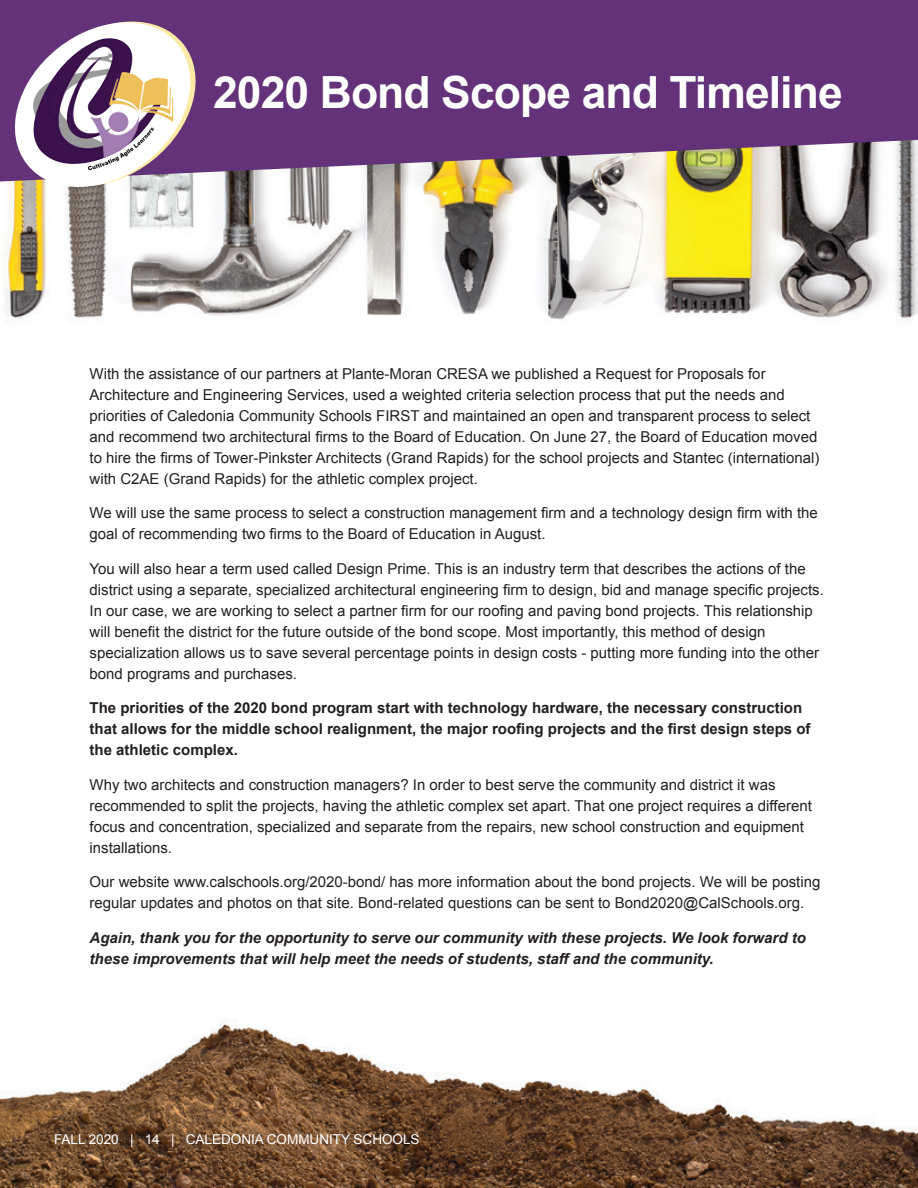
<style>
.page{position:relative;width:918px;height:1188px;background:#fff}
.page>*{position:absolute;margin:0;border:0;box-sizing:border-box;transform-origin:0 0}
.t1{font:700 44.4px "Arial";letter-spacing:-.02em;color:#fff}
.t2{font:15px/21px "Arial";color:#231f20}
.t3{font:700 15px/21px "Arial";color:#231f20}
.t4{font:italic 700 15px/21px "Arial";color:#231f20}
.Tabs{font:13.5px "Arial";color:#fff}
</style>
<div class="page">
<img style="left:0;top:181px;width:918px;height:143px">
<img style="left:0;top:1018px;width:918px;height:170px">
<svg style="left:888px;top:1145px;width:30px;height:43px"></svg>
<svg style="left:0;top:0;width:918px;height:181px;background:#6f437d"></svg>
<svg style="left:3px;top:13px;width:205px;height:183px"></svg>
<p class="t1" style="left:213px;top:63px;width:631px">2020 Bond Scope and Timeline</p>
<p class="t2" style="left:90px;top:363px;width:732px">With the assistance of our partners at Plante-Moran CRESA we published a Request for Proposals for Architecture and Engineering Services, used a weighted criteria selection process that put the needs and priorities of Caledonia Community Schools FIRST and maintained an open and transparent process to select and recommend two architectural firms to the Board of Education. On June 27, the Board of Education moved to hire the firms of Tower-Pinkster Architects (Grand Rapids) for the school projects and Stantec (international) with C2AE (Grand Rapids) for the athletic complex project.</p>
<p class="t2" style="left:90px;top:503px;width:730px">We will use the same process to select a construction management firm and a technology design firm with the goal of recommending two firms to the Board of Education in August.</p>
<p class="t2" style="left:90px;top:558px;width:736px">You will also hear a term used called Design Prime. This is an industry term that describes the actions of the district using a separate, specialized architectural engineering firm to design, bid and manage specific projects.<br>In our case, we are working to select a partner firm for our roofing and paving bond projects. This relationship will benefit the district for the future outside of the bond scope. Most importantly, this method of design specialization allows us to save several percentage points in design costs - putting more funding into the other bond programs and purchases.</p>
<p class="t3" style="left:90px;top:698px;width:722px">The priorities of the 2020 bond program start with technology hardware, the necessary construction that allows for the middle school realignment, the major roofing projects and the first design steps of the athletic complex.</p>
<p class="t2" style="left:90px;top:774px;width:724px">Why two architects and construction managers? In order to best serve the community and district it was recommended to split the projects, having the athletic complex set apart. That one project requires a different focus and concentration, specialized and separate from the repairs, new school construction and equipment installations.</p>
<p class="t2" style="left:90px;top:872px;width:732px">Our website www.calschools.org/2020-bond/ has more information about the bond projects. We will be posting regular updates and photos on that site. Bond-related questions can be sent to Bond2020@CalSchools.org.</p>
<p class="t4" style="left:90px;top:928px;width:718px">Again, thank you for the opportunity to serve our community with these projects. We look forward to these improvements that will help meet the needs of students, staff and the community.</p>
<p class="Tabs" style="left:54px;top:1130px;width:367px">FALL 2020 | 14 | CALEDONIA COMMUNITY SCHOOLS</p>
</div>
